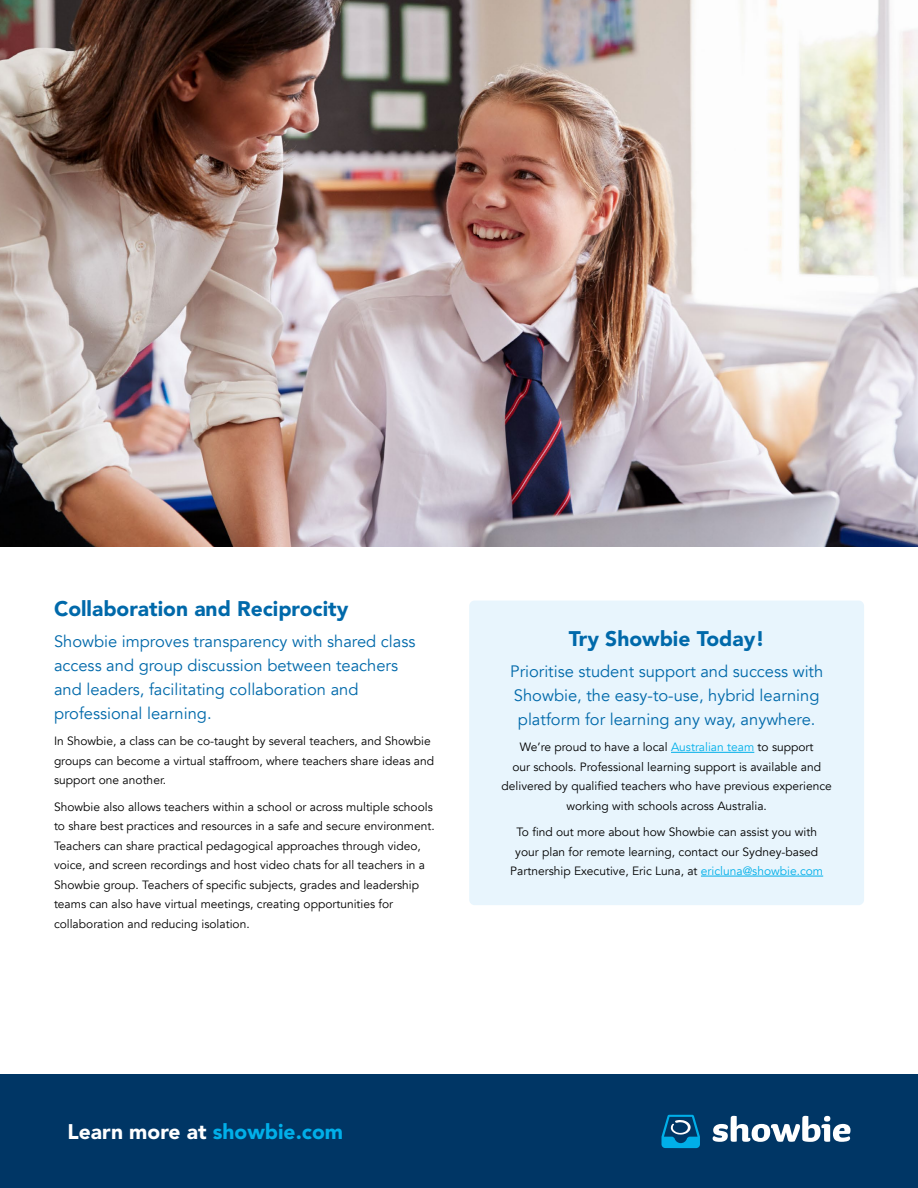
<style>
.page{position:relative;width:918px;height:1188px;background:#fff}
.page>*{position:absolute;margin:0;border:0;box-sizing:border-box;transform-origin:0 0}
.t1{font:900 21px "Avenir LT Std";color:#0069aa}
.t2{font:900 21px "Avenir LT Std";color:#fff}
.t3{font:16.5px/24px "Avenir";color:#0069aa}
.t4{font:12px/19.5px "Avenir";color:#000}
.s1{color:#00afe9}
</style>
<div class="page">
<div style="left:0;top:1075px;width:918px;height:113px;background:#003665"></div>
<svg style="left:661px;top:1115px;width:39px;height:33px"></svg>
<svg style="left:713px;top:1116px;width:138px;height:26px"></svg>
<div style="left:469px;top:601px;width:395px;height:304px;background:#e8f5fd;border-radius:5px"></div>
<hr style="left:671px;top:752px;width:83px;height:1px;background:#00afe9">
<hr style="left:701px;top:876px;width:122px;height:1px;background:#00afe9">
<img style="left:0;top:0;width:918px;height:547px">
<h1 class="t1" style="left:54px;top:596px;width:296px">Collaboration and Reciprocity</h1>
<h2 class="t3" style="left:54px;top:630px;width:363px">Showbie improves transparency with shared class access and group discussion between teachers and leaders, facilitating collaboration and professional learning.</h2>
<p class="t4" style="left:54px;top:732px;width:382px">In Showbie, a class can be co-taught by several teachers, and Showbie groups can become a virtual staffroom, where teachers share ideas and support one another.</p>
<p class="t4" style="left:54px;top:797px;width:382px">Showbie also allows teachers within a school or across multiple schools to share best practices and resources in a safe and secure environment.<br>Teachers can share practical pedagogical approaches through video, voice, and screen recordings and host video chats for all teachers in a Showbie group. Teachers of specific subjects, grades and leadership teams can also have virtual meetings, creating opportunities for collaboration and reducing isolation.</p>
<h1 class="t1" style="left:569px;top:626px;width:197px">Try Showbie Today!</h1>
<h2 class="t3" style="left:510px;top:660px;width:315px">Prioritise student support and success with<br>Showbie, the easy-to-use, hybrid learning platform for learning any way, anywhere.</h2>
<p class="t4" style="left:502px;top:738px;width:332px;text-align:center">We’re proud to have a local <span class="s1">Australian team</span> to support<br>our schools. Professional learning support is available and delivered by qualified teachers who have previous experience working with schools across Australia.</p>
<p class="t4" style="left:510px;top:823px;width:314px;text-align:center">To find out more about how Showbie can assist you with your plan for remote learning, contact our Sydney-based<br>Partnership Executive, Eric Luna, at <span class="s1">ericluna@showbie.com</span></p>
<h1 class="t2" style="left:68px;top:1119px;width:277px">Learn more at <span class="s1">showbie.com</span></h1>
</div>
